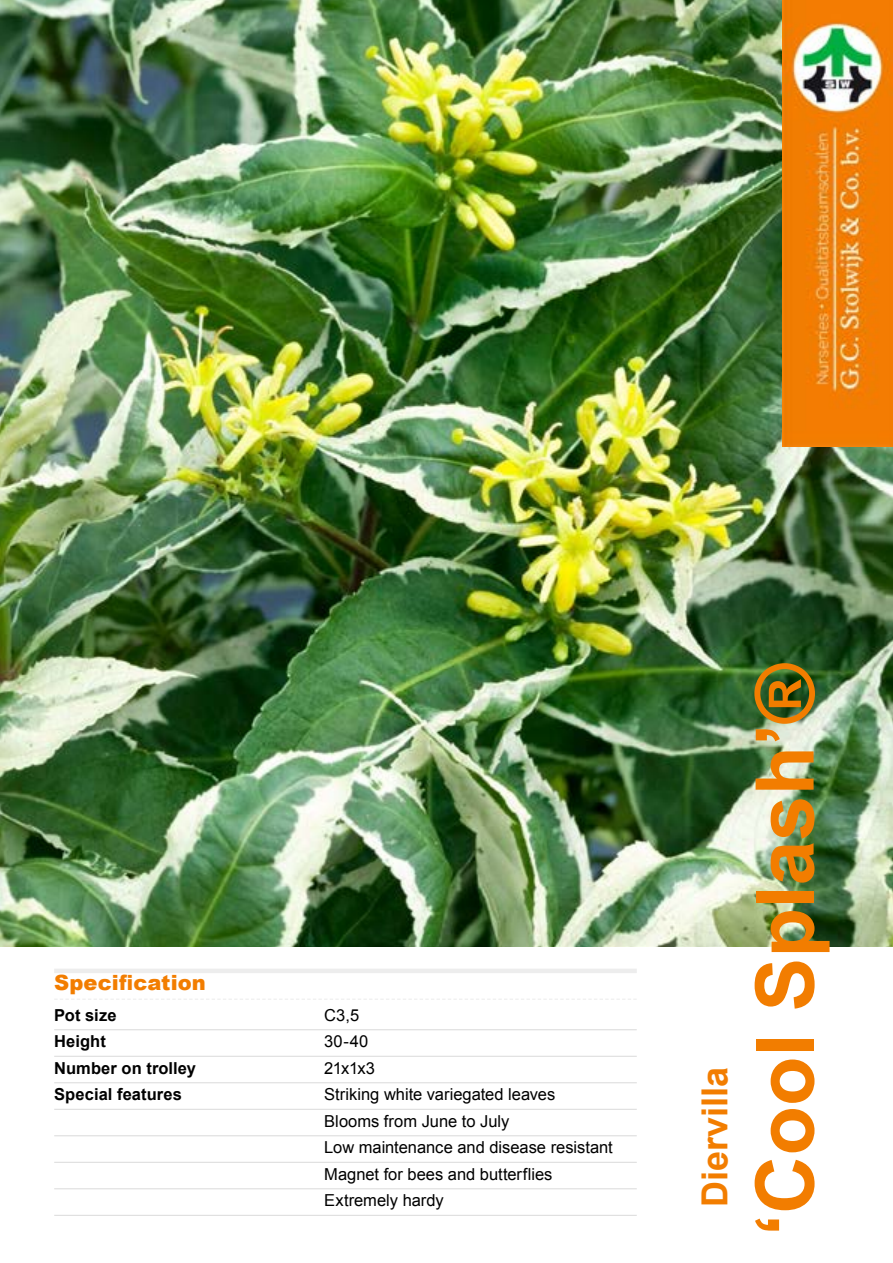
<style>
.page{position:relative;width:893px;height:1263px;background:#fff}
.page>*{position:absolute;margin:0;border:0;box-sizing:border-box;transform-origin:0 0}
.t1{font:700 81px "Arial";color:#f27d00}
.t2{font:700 36px "Arial";color:#f27d00}
.t3{font:900 21px "Arial";letter-spacing:.005em;color:#f27d00}
.t4{font:16.5px/26.5px "Arial";color:#000}
.t5{font:700 16.5px "Arial";letter-spacing:.005em;color:#000}
</style>
<div class="page">
<img style="left:0;top:0;width:893px;height:946px">
<div style="left:54px;top:968px;width:583px;height:5px;background:#ededed"></div>
<svg style="left:54px;top:999px;width:582px;height:1px"></svg>
<hr style="left:54px;top:1029px;width:583px;height:1px;background:#dadada">
<hr style="left:54px;top:1056px;width:583px;height:1px;background:#dadada">
<hr style="left:54px;top:1082px;width:583px;height:1px;background:#dadada">
<hr style="left:54px;top:1109px;width:583px;height:1px;background:#dadada">
<hr style="left:54px;top:1135px;width:583px;height:1px;background:#dadada">
<hr style="left:54px;top:1162px;width:583px;height:1px;background:#dadada">
<hr style="left:54px;top:1188px;width:583px;height:1px;background:#dadada">
<hr style="left:54px;top:1215px;width:583px;height:1px;background:#dadada">
<img style="left:782px;top:0;width:111px;height:447px">
<p class="t3" style="left:54px;top:967px;width:153px">Specification</p>
<p class="t5" style="left:54px;top:1004px;width:64px">Pot size</p>
<p class="t4" style="left:324px;top:1002px;width:36px">C3,5</p>
<p class="t5" style="left:54px;top:1031px;width:53px">Height</p>
<p class="t4" style="left:324px;top:1028px;width:46px">30-40</p>
<p class="t5" style="left:54px;top:1057px;width:143px">Number on trolley</p>
<p class="t4" style="left:324px;top:1055px;width:52px">21x1x3</p>
<p class="t5" style="left:54px;top:1084px;width:129px">Special features</p>
<p class="t4" style="left:324px;top:1081px;width:290px">Striking white variegated leaves<br>Blooms from June to July<br>Low maintenance and disease resistant<br>Magnet for bees and butterflies<br>Extremely hardy</p>
<h2 class="t2" style="left:691px;top:1207px;width:142px;rotate:-90deg">Diervilla</h2>
<h1 class="t1" style="left:732px;top:1236px;width:575px;rotate:-90deg">‘Cool Splash’®</h1>
</div>
